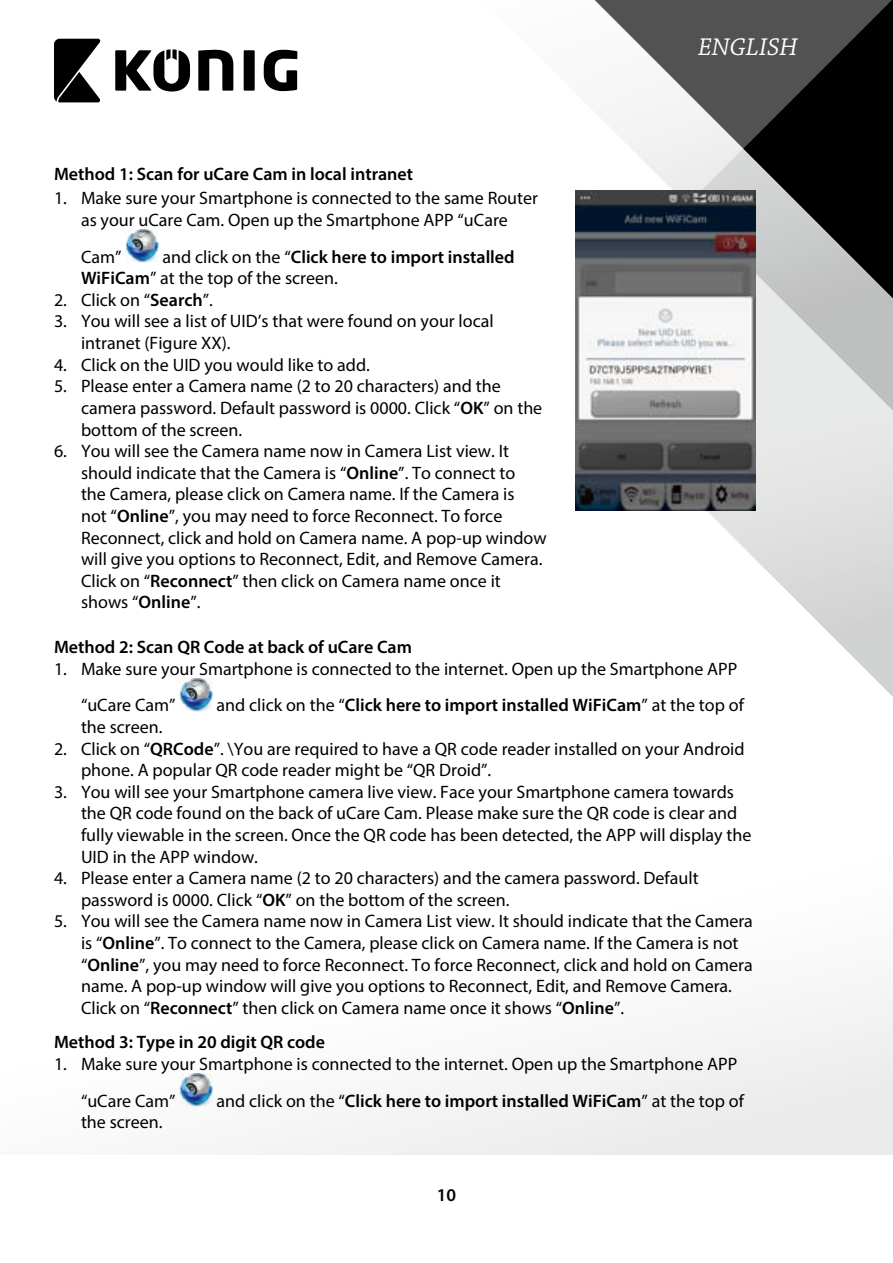
<style>
.page{position:relative;width:893px;height:1263px;background:#fff}
.page>*{position:absolute;margin:0;border:0;box-sizing:border-box;transform-origin:0 0}
.t1{font:italic 25.5px "Chaparral Pro";color:#fff}
.t2{font:18px/21.6px "Myriad Pro";color:#000}
.t3{font:600 18px "Myriad Pro";color:#000}
.s1{font-weight:600}
.s2{font-weight:400}
</style>
<div class="page">
<svg style="left:752px;top:556px;width:141px;height:141px"></svg>
<svg style="left:707px;top:502px;width:186px;height:54px;background:#e1e2e2"></svg>
<svg style="left:575px;top:0;width:168px;height:191px;fill:#f2f2f2"></svg>
<svg style="left:743px;top:0;width:150px;height:502px;background:#7f7f7f"></svg>
<svg style="left:206px;top:987px;width:687px;height:168px"></svg>
<svg style="left:54px;top:39px;width:46px;height:63px"></svg>
<div style="left:244px;top:50px;width:11px;height:41px;background:#000"></div>
<svg style="left:198px;top:50px;width:35px;height:41px"></svg>
<svg style="left:264px;top:50px;width:33px;height:41px"></svg>
<svg style="left:115px;top:49px;width:75px;height:43px"></svg>
<img style="left:125px;top:229px;width:34px;height:34px">
<img style="left:575px;top:191px;width:180px;height:320px">
<img style="left:179px;top:678px;width:34px;height:33px">
<img style="left:179px;top:1073px;width:34px;height:34px">
<h1 class="t1" style="left:698px;top:33px;width:101px">ENGLISH</h1>
<p class="t3" style="left:54px;top:163px;width:361px">Method 1: Scan for uCare Cam in local intranet</p>
<p class="t2" style="left:54px;top:187px;width:486px;text-align:center">1. Make sure your Smartphone is connected to the same Router as your uCare Cam. Open up the Smartphone APP “uCare</p>
<p class="t2" style="left:81px;top:246px;width:42px">Cam”</p>
<p class="t2" style="left:81px;top:246px;width:435px;text-indent:81px">and click on the “<span class="s1">Click here to import installed<br>WiFiCam</span>” at the top of the screen.</p>
<p class="t2" style="left:54px;top:289px;width:160px">2. Click on “<span class="s1">Search</span>”.</p>
<p class="t2" style="left:81px;top:310px;width:414px;text-indent:-27px">3. You will see a list of UID’s that were found on your local intranet (Figure XX).</p>
<p class="t2" style="left:54px;top:354px;width:317px">4. Click on the UID you would like to add.</p>
<p class="t2" style="left:81px;top:375px;width:463px;text-indent:-27px">5. Please enter a Camera name (2 to 20 characters) and the camera password. Default password is 0000. Click “<span class="s1">OK</span>” on the bottom of the screen.</p>
<p class="t2" style="left:81px;top:440px;width:467px;text-indent:-27px">6. You will see the Camera name now in Camera List view. It should indicate that the Camera is “<span class="s1">Online</span>”. To connect to<br>the Camera, please click on Camera name. If the Camera is<br>not “<span class="s1">Online</span>”, you may need to force Reconnect. To force Reconnect, click and hold on Camera name. A pop-up window will give you options to Reconnect, Edit, and Remove Camera.<br>Click on “<span class="s1">Reconnect</span>” then click on Camera name once it shows “<span class="s1">Online</span>”.</p>
<p class="t3" style="left:54px;top:635px;width:360px">Method 2: Scan QR Code at back of uCare Cam</p>
<p class="t2" style="left:81px;top:650px;width:658px;line-height:36.9px;text-indent:-27px">1. Make sure your Smartphone is connected to the internet. Open up the Smartphone APP “uCare Cam”</p>
<p class="t3" style="left:217px;top:694px;width:529px"><span class="s2">and click on the “</span>Click here to import installed WiFiCam<span class="s2">” at the top of</span></p>
<p class="t2" style="left:81px;top:716px;width:83px">the screen.</p>
<p class="t2" style="left:81px;top:737px;width:665px;text-indent:-27px">2. Click on “<span class="s1">QRCode</span>”. \You are required to have a QR code reader installed on your Android phone. A popular QR code reader might be “QR Droid”.</p>
<p class="t2" style="left:81px;top:781px;width:672px;text-indent:-27px">3. You will see your Smartphone camera live view. Face your Smartphone camera towards the QR code found on the back of uCare Cam. Please make sure the QR code is clear and fully viewable in the screen. Once the QR code has been detected, the APP will display the UID in the APP window.</p>
<p class="t2" style="left:81px;top:867px;width:619px;text-indent:-27px">4. Please enter a Camera name (2 to 20 characters) and the camera password. Default password is 0000. Click “<span class="s1">OK</span>” on the bottom of the screen.</p>
<p class="t2" style="left:81px;top:910px;width:673px;text-indent:-27px">5. You will see the Camera name now in Camera List view. It should indicate that the Camera is “<span class="s1">Online</span>”. To connect to the Camera, please click on Camera name. If the Camera is not “<span class="s1">Online</span>”, you may need to force Reconnect. To force Reconnect, click and hold on Camera name. A pop-up window will give you options to Reconnect, Edit, and Remove Camera.<br>Click on “<span class="s1">Reconnect</span>” then click on Camera name once it shows “<span class="s1">Online</span>”.</p>
<p class="t3" style="left:54px;top:1031px;width:273px">Method 3: Type in 20 digit QR code</p>
<p class="t2" style="left:81px;top:1045px;width:658px;line-height:36.9px;text-indent:-27px">1. Make sure your Smartphone is connected to the internet. Open up the Smartphone APP “uCare Cam”</p>
<p class="t3" style="left:217px;top:1089px;width:529px"><span class="s2">and click on the “</span>Click here to import installed WiFiCam<span class="s2">” at the top of</span></p>
<p class="t2" style="left:81px;top:1111px;width:83px">the screen.</p>
<p class="t3" style="left:437px;top:1183px;width:21px">10</p>
</div>
